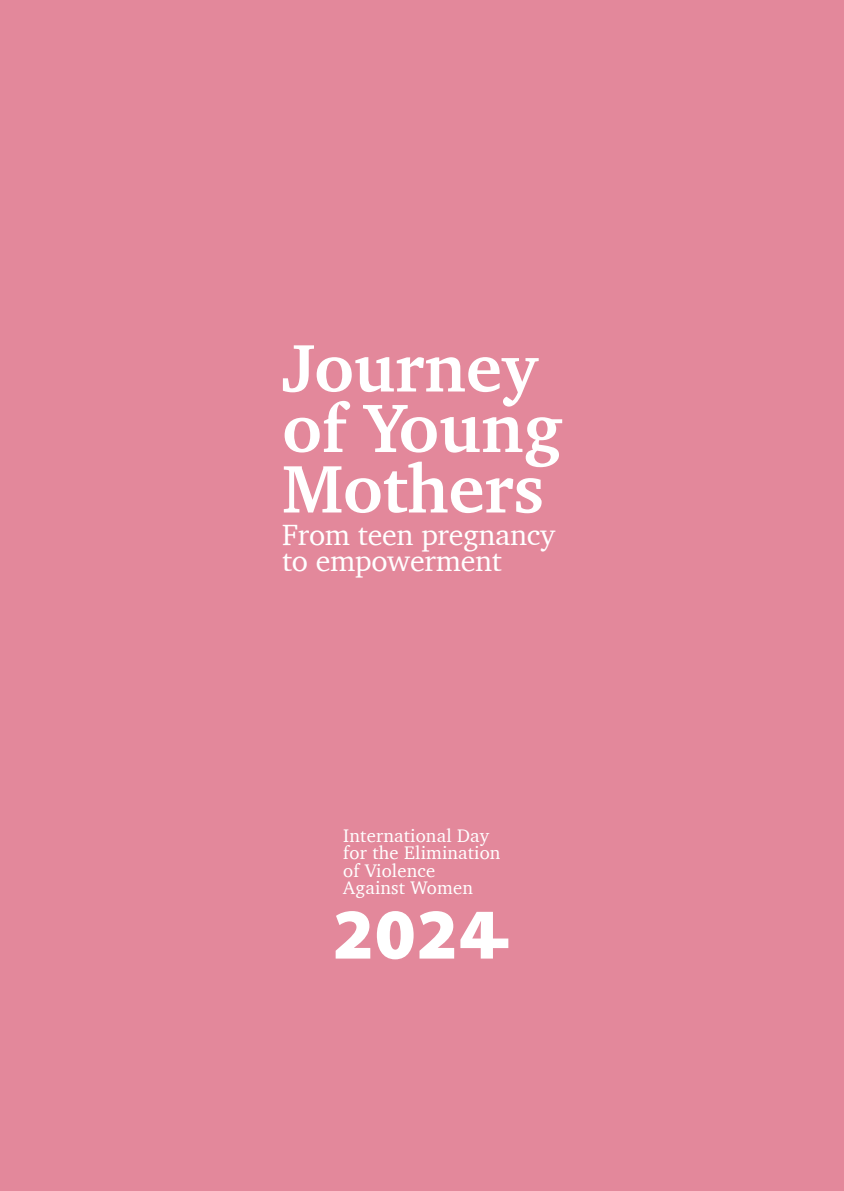
<style>
.page{position:relative;width:844px;height:1191px;background:#fff}
.page>*{position:absolute;margin:0;border:0;box-sizing:border-box;transform-origin:0 0}
.t1{font:700 70px "Charter";color:#fff}
.t2{font:700 68.77px "Charter";color:#fff}
.t3{font:29.93px/25.7px "Charter";letter-spacing:-.01em;color:#fff}
.t4{font:18.72px/17.3px "Charter";letter-spacing:.01em;color:#fff}
.s1{font-size:68.77px}
</style>
<div class="page">
<div style="left:0;top:0;width:843px;height:1191px;background:#e3889b"></div>
<svg style="left:460px;top:912px;width:48px;height:46px"></svg>
<svg style="left:419px;top:911px;width:35px;height:47px"></svg>
<svg style="left:377px;top:911px;width:36px;height:48px"></svg>
<svg style="left:335px;top:911px;width:35px;height:47px"></svg>
<h2 class="t2" style="left:282px;top:308px;width:256px">Journey</h2>
<h1 class="t1" style="left:282px;top:367px;width:281px"><span class="s1">of</span> Young</h1>
<h2 class="t2" style="left:282px;top:429px;width:263px">Mothers</h2>
<h3 class="t3" style="left:282px;top:521px;width:274px">From teen pregnancy to empowerment</h3>
<p class="t4" style="left:343px;top:826px;width:159px">International Day for the Elimination of Violence<br>Against Women</p>
</div>
